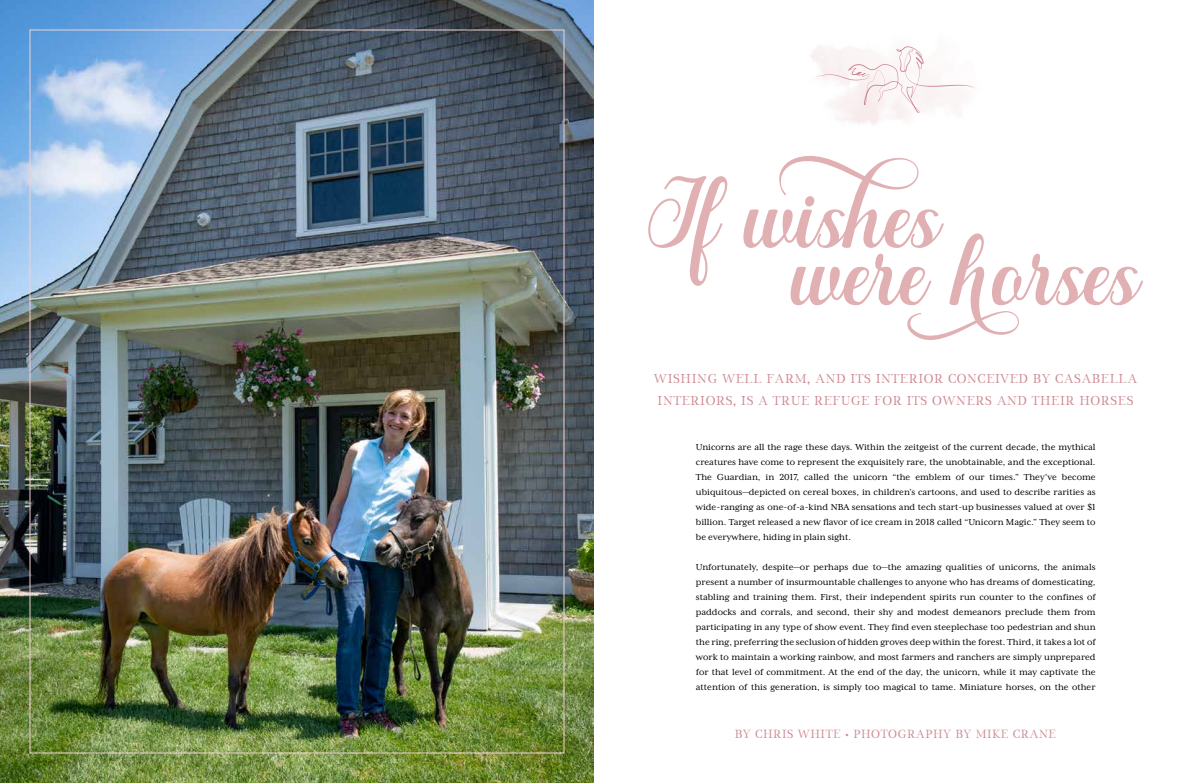
<style>
.page{position:relative;width:1188px;height:783px;background:#fff}
.page>*{position:absolute;margin:0;border:0;box-sizing:border-box;transform-origin:0 0}
.t1{font:12px/22px "Monstera";letter-spacing:.05em;color:#ce8a95;text-align:center}
.t2{font:11px "Monstera";letter-spacing:.05em;color:#ce8a95}
.t3{font:10px/15px "Mrs Eaves XL Serif OT";color:#000;text-align:justify}
</style>
<div class="page">
<img style="left:0;top:0;width:594px;height:783px">
<svg style="left:790px;top:233px;width:353px;height:107px"></svg>
<svg style="left:648px;top:156px;width:296px;height:135px"></svg>
<svg style="left:816px;top:46px;width:159px;height:67px"></svg>
<p class="t1" style="left:654px;top:368px;width:485px">WISHING WELL FARM, AND ITS INTERIOR CONCEIVED BY CASABELLA<br>INTERIORS, IS A TRUE REFUGE FOR ITS OWNERS AND THEIR HORSES</p>
<p class="t3" style="left:696px;top:439px;width:401px">Unicorns are all the rage these days. Within the zeitgeist of the current decade, the mythical creatures have come to represent the exquisitely rare, the unobtainable, and the exceptional.<br>The Guardian, in 2017, called the unicorn “the emblem of our times.” They’ve become ubiquitous—depicted on cereal boxes, in children’s cartoons, and used to describe rarities as wide-ranging as one-of-a-kind NBA sensations and tech start-up businesses valued at over $1 billion. Target released a new flavor of ice cream in 2018 called “Unicorn Magic.” They seem to be everywhere, hiding in plain sight.</p>
<p class="t3" style="left:696px;top:559px;width:401px">Unfortunately, despite—or perhaps due to—the amazing qualities of unicorns, the animals present a number of insurmountable challenges to anyone who has dreams of domesticating, stabling and training them. First, their independent spirits run counter to the confines of paddocks and corrals, and second, their shy and modest demeanors preclude them from participating in any type of show event. They find even steeplechase too pedestrian and shun the ring, preferring the seclusion of hidden groves deep within the forest. Third, it takes a lot of work to maintain a working rainbow, and most farmers and ranchers are simply unprepared for that level of commitment. At the end of the day, the unicorn, while it may captivate the attention of this generation, is simply too magical to tame. Miniature horses, on the other</p>
<p class="t2" style="left:735px;top:728px;width:323px">BY CHRIS WHITE • PHOTOGRAPHY BY MIKE CRANE</p>
</div>
